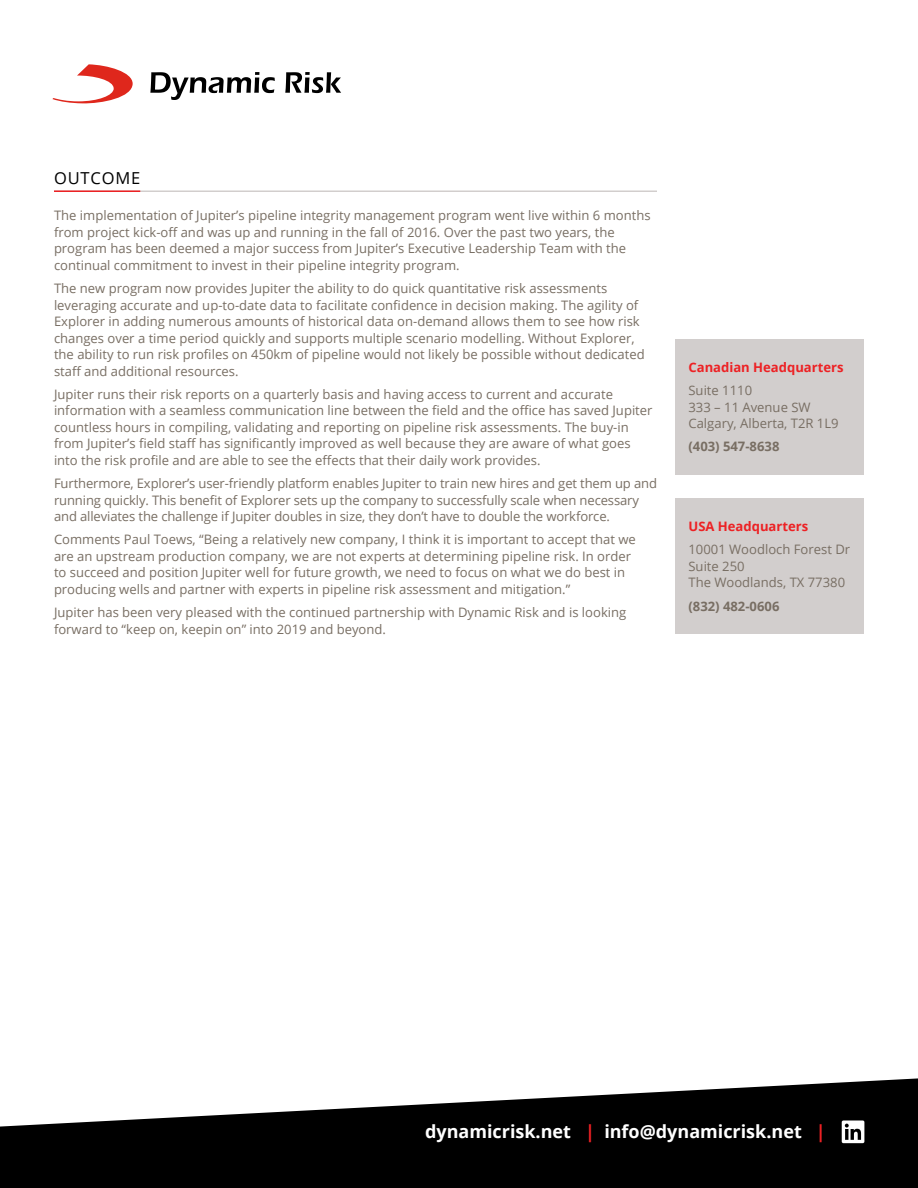
<style>
.page{position:relative;width:918px;height:1188px;background:#fff}
.page>*{position:absolute;margin:0;border:0;box-sizing:border-box;transform-origin:0 0}
.t1{font:700 18px "Open Sans";color:#fff}
.t2{font:16.5px "Open Sans";letter-spacing:.05em;color:#000}
.Box{font:13.05px/16.5px "Open Sans";color:#786e63}
.Box-2{font:700 13.05px "Open Sans";color:#ed2124}
.Box-3{font:700 13.05px "Open Sans";color:#786e63}
.s1{color:#ed2124}
</style>
<div class="page">
<svg style="left:0;top:1078px;width:918px;height:110px;fill:#000"></svg>
<svg style="left:52px;top:64px;width:81px;height:39px"></svg>
<svg style="left:150px;top:72px;width:125px;height:28px"></svg>
<svg style="left:285px;top:72px;width:56px;height:21px"></svg>
<svg style="left:842px;top:1121px;width:22px;height:22px"></svg>
<hr style="left:54px;top:190px;width:603px;height:2px;background:#d2cecd">
<hr style="left:54px;top:190px;width:86px;height:2px;background:#ed2124">
<div style="left:675px;top:498px;width:189px;height:136px;background:#d2cecd"></div>
<div style="left:675px;top:339px;width:189px;height:135px;background:#d2cecd"></div>
<h2 class="t2" style="left:54px;top:166px;width:88px">OUTCOME</h2>
<p class="Box" style="left:54px;top:207px;width:598px">The implementation of Jupiter’s pipeline integrity management program went live within 6 months from project kick-off and was up and running in the fall of 2016. Over the past two years, the program has been deemed a major success from Jupiter’s Executive Leadership Team with the continual commitment to invest in their pipeline integrity program.</p>
<p class="Box" style="left:54px;top:280px;width:592px">The new program now provides Jupiter the ability to do quick quantitative risk assessments leveraging accurate and up-to-date data to facilitate confidence in decision making. The agility of Explorer in adding numerous amounts of historical data on-demand allows them to see how risk changes over a time period quickly and supports multiple scenario modelling. Without Explorer, the ability to run risk profiles on 450km of pipeline would not likely be possible without dedicated staff and additional resources.</p>
<p class="Box" style="left:54px;top:386px;width:600px">Jupiter runs their risk reports on a quarterly basis and having access to current and accurate information with a seamless communication line between the field and the office has saved Jupiter countless hours in compiling, validating and reporting on pipeline risk assessments. The buy-in from Jupiter’s field staff has significantly improved as well because they are aware of what goes into the risk profile and are able to see the effects that their daily work provides.</p>
<p class="Box" style="left:54px;top:475px;width:605px">Furthermore, Explorer’s user-friendly platform enables Jupiter to train new hires and get them up and running quickly. This benefit of Explorer sets up the company to successfully scale when necessary and alleviates the challenge if Jupiter doubles in size, they don’t have to double the workforce.</p>
<p class="Box" style="left:54px;top:531px;width:583px">Comments Paul Toews, “Being a relatively new company, I think it is important to accept that we are an upstream production company, we are not experts at determining pipeline risk. In order to succeed and position Jupiter well for future growth, we need to focus on what we do best in producing wells and partner with experts in pipeline risk assessment and mitigation.”</p>
<p class="Box" style="left:54px;top:604px;width:574px">Jupiter has been very pleased with the continued partnership with Dynamic Risk and is looking forward to “keep on, keepin on” into 2019 and beyond.</p>
<p class="Box-2" style="left:688px;top:358px;width:157px">Canadian Headquarters</p>
<p class="Box" style="left:688px;top:382px;width:152px">Suite 1110<br>333 – 11 Avenue SW<br>Calgary, Alberta, T2R 1L9</p>
<p class="Box-3" style="left:688px;top:437px;width:92px">(403) 547-8638</p>
<p class="Box-2" style="left:688px;top:517px;width:121px">USA Headquarters</p>
<p class="Box" style="left:688px;top:541px;width:163px">10001 Woodloch Forest Dr<br>Suite 250<br>The Woodlands, TX 77380</p>
<p class="Box-3" style="left:688px;top:597px;width:92px">(832) 482-0606</p>
<h1 class="t1" style="left:425px;top:1119px;width:402px">dynamicrisk.net <span class="s1">|</span> info@dynamicrisk.net <span class="s1">|</span></h1>
</div>
